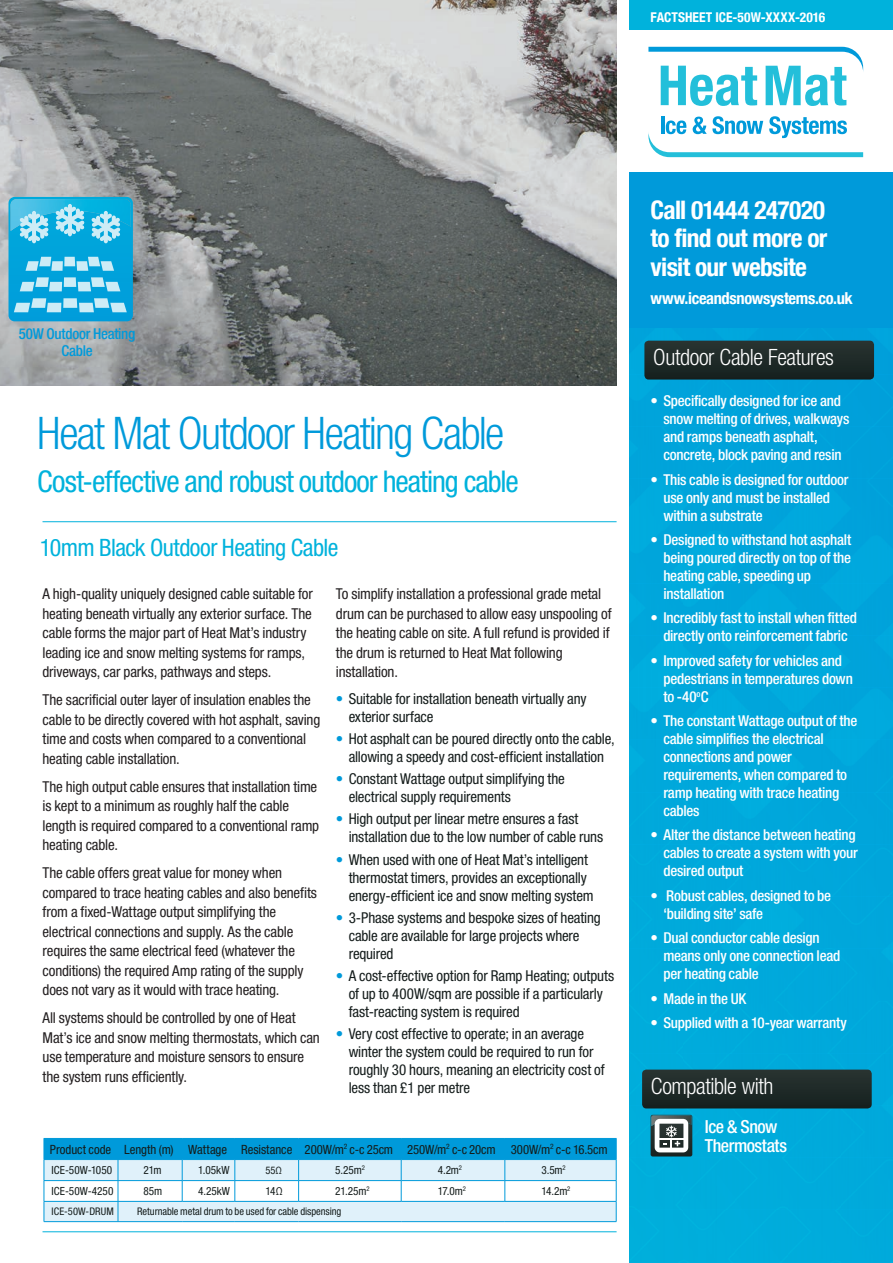
<style>
.page{position:relative;width:893px;height:1263px;background:#fff}
.page>*{position:absolute;margin:0;border:0;box-sizing:border-box;transform-origin:0 0}
.t1{font:300 condensed 45px "Helvetica Neue LT Std";letter-spacing:-.035em;color:#009ada}
.t2{font:condensed 30px "Helvetica Neue LT Std";letter-spacing:-.035em;color:#00b2dc}
.t3{font:700 condensed 25.5px/28.5px "Helvetica Neue LT";letter-spacing:-.025em;color:#fff;text-align:justify}
.t4{font:condensed 24px "Helvetica Neue LT Std";letter-spacing:-.02em;color:#00b2dc}
.t5{font:300 condensed 22.5px "Helvetica Neue LT Std";letter-spacing:-.015em;color:#fff}
.t6{font:500 condensed 18px/19.5px "Helvetica Neue LT Std";letter-spacing:-.025em;color:#fff}
.t7{font:700 condensed 16.5px "Helvetica Neue LT";letter-spacing:-.02em;color:#fff}
.t8{font:condensed 15px/19.5px "Helvetica Neue LT Std";letter-spacing:-.01em;color:#231f20}
.t9{font:500 condensed 15px/18px "Helvetica Neue LT Std";letter-spacing:-.015em;color:#fff}
.t10{font:condensed 15px/18px "Helvetica Neue LT Std";letter-spacing:-.01em;color:#141c1b}
.t11{font:500 condensed 15px/16.5px "Helvetica Neue LT Std";letter-spacing:-.02em;color:#009ada;text-align:center}
.t12{font:700 condensed 13.5px "Helvetica Neue LT";letter-spacing:.005em;color:#fff}
.t13{font:condensed 12.75px "Helvetica Neue LT Std";letter-spacing:-.005em;color:#141c1b}
.t14{font:condensed 11.25px "Helvetica Neue LT Std";letter-spacing:-.005em;color:#141c1b}
.t15{font:condensed 10.5px "Helvetica Neue LT Std";letter-spacing:-.005em;color:#141c1b}
.s1{color:#009ada}
</style>
<div class="page">
<div style="left:629px;top:327px;width:264px;height:936px;background:#00a8db"></div>
<svg style="left:648px;top:47px;width:215px;height:59px"></svg>
<svg style="left:648px;top:116px;width:215px;height:41px"></svg>
<div style="left:629px;top:0;width:264px;height:30px;background:#00b2dc"></div>
<div style="left:629px;top:172px;width:264px;height:155px;background:#009ada"></div>
<hr style="left:43px;top:521px;width:574px;height:1px;background:#00b2dc">
<hr style="left:43px;top:1231px;width:574px;height:1px;background:#00b2dc">
<img style="left:0;top:0;width:617px;height:386px">
<svg style="left:642px;top:1069px;width:230px;height:39px;background:#1e2c2a"></svg>
<svg style="left:9px;top:197px;width:124px;height:124px;background:#3bb8e2"></svg>
<svg style="left:651px;top:1115px;width:41px;height:41px"></svg>
<svg style="left:644px;top:341px;width:230px;height:39px;background:#1e2b2a"></svg>
<hr style="left:44px;top:1221px;width:74px;height:1px;background:#009ada">
<hr style="left:118px;top:1221px;width:64px;height:1px;background:#009ada">
<hr style="left:182px;top:1221px;width:53px;height:1px;background:#009ada">
<hr style="left:235px;top:1221px;width:64px;height:1px;background:#009ada">
<hr style="left:299px;top:1221px;width:102px;height:1px;background:#009ada">
<hr style="left:401px;top:1221px;width:104px;height:1px;background:#009ada">
<hr style="left:505px;top:1221px;width:111px;height:1px;background:#009ada">
<svg style="left:44px;top:1138px;width:573px;height:83px"></svg>
<hr style="left:504px;top:1139px;width:2px;height:20px;background:#009ada">
<hr style="left:505px;top:1159px;width:111px;height:1px;background:#009ada">
<p class="t12" style="left:651px;top:9px;width:176px">FACTSHEET ICE-50W-XXXX-2016</p>
<p class="t11" style="left:19px;top:326px;width:118px">50W Outdoor Heating<br>Cable</p>
<h1 class="t1" style="left:37px;top:407px;width:469px">Heat Mat Outdoor Heating Cable</h1>
<h2 class="t2" style="left:37px;top:464px;width:483px">Cost-effective and robust outdoor heating cable</h2>
<h3 class="t4" style="left:40px;top:533px;width:300px">10mm Black Outdoor Heating Cable</h3>
<p class="t8" style="left:43px;top:584px;width:272px">A high-quality uniquely designed cable suitable for heating beneath virtually any exterior surface. The cable forms the major part of Heat Mat’s industry leading ice and snow melting systems for ramps, driveways, car parks, pathways and steps.</p>
<p class="t8" style="left:43px;top:690px;width:279px">The sacrificial outer layer of insulation enables the cable to be directly covered with hot asphalt, saving time and costs when compared to a conventional heating cable installation.</p>
<p class="t8" style="left:43px;top:776px;width:278px">The high output cable ensures that installation time is kept to a minimum as roughly half the cable length is required compared to a conventional ramp heating cable.</p>
<p class="t8" style="left:43px;top:863px;width:276px">The cable offers great value for money when compared to trace heating cables and also benefits from a fixed-Wattage output simplifying the electrical connections and supply. As the cable requires the same electrical feed (whatever the conditions) the required Amp rating of the supply does not vary as it would with trace heating.</p>
<p class="t8" style="left:43px;top:1008px;width:279px">All systems should be controlled by one of Heat Mat’s ice and snow melting thermostats, which can use temperature and moisture sensors to ensure the system runs efficiently.</p>
<p class="t8" style="left:336px;top:584px;width:277px">To simplify installation a professional grade metal drum can be purchased to allow easy unspooling of the heating cable on site. A full refund is provided if the drum is returned to Heat Mat following installation.</p>
<p class="t10" style="left:349px;top:689px;width:239px;text-indent:-13px"><span class="s1">•</span> Suitable for installation beneath virtually any exterior surface</p>
<p class="t10" style="left:336px;top:729px;width:280px;text-align:center"><span class="s1">•</span> Hot asphalt can be poured directly onto the cable, allowing a speedy and cost-efficient installation</p>
<p class="t10" style="left:349px;top:770px;width:218px;text-indent:-13px"><span class="s1">•</span> Constant Wattage output simplifying the electrical supply requirements</p>
<p class="t10" style="left:349px;top:810px;width:256px;text-indent:-13px"><span class="s1">•</span> High output per linear metre ensures a fast installation due to the low number of cable runs</p>
<p class="t10" style="left:349px;top:850px;width:246px;text-indent:-13px"><span class="s1">•</span> When used with one of Heat Mat’s intelligent thermostat timers, provides an exceptionally energy-efficient ice and snow melting system</p>
<p class="t10" style="left:349px;top:908px;width:254px;text-indent:-13px"><span class="s1">•</span> 3-Phase systems and bespoke sizes of heating cable are available for large projects where required</p>
<p class="t10" style="left:349px;top:967px;width:267px;text-indent:-13px"><span class="s1">•</span> A cost-effective option for Ramp Heating; outputs of up to 400W/sqm are possible if a particularly fast-reacting system is required</p>
<p class="t10" style="left:349px;top:1025px;width:257px;text-indent:-13px"><span class="s1">•</span> Very cost effective to operate; in an average winter the system could be required to run for roughly 30 hours, meaning an electricity cost of less than £1 per metre</p>
<p class="t13" style="left:50px;top:1142px;width:559px">Product code Length (m) Wattage Resistance 200W/m<sup>2</sup> c-c 25cm 250W/m<sup>2</sup> c-c 20cm 300W/m<sup>2</sup> c-c 16.5cm</p>
<p class="t14" style="left:52px;top:1163px;width:62px">ICE-50W-1050</p>
<p class="t14" style="left:143px;top:1163px;width:20px">21m</p>
<p class="t14" style="left:198px;top:1163px;width:33px">1.05kW</p>
<p class="t15" style="left:265px;top:1164px;width:18px">55Ω</p>
<p class="t14" style="left:335px;top:1163px;width:31px">5.25m<sup>2</sup></p>
<p class="t14" style="left:438px;top:1163px;width:26px">4.2m<sup>2</sup></p>
<p class="t14" style="left:541px;top:1163px;width:26px">3.5m<sup>2</sup></p>
<p class="t14" style="left:52px;top:1184px;width:63px">ICE-50W-4250</p>
<p class="t14" style="left:143px;top:1184px;width:20px">85m</p>
<p class="t14" style="left:198px;top:1184px;width:33px">4.25kW</p>
<p class="t14" style="left:265px;top:1184px;width:19px">14Ω</p>
<p class="t14" style="left:335px;top:1184px;width:36px">21.25m<sup>2</sup></p>
<p class="t14" style="left:438px;top:1184px;width:29px">17.0m<sup>2</sup></p>
<p class="t14" style="left:541px;top:1184px;width:30px">14.2m<sup>2</sup></p>
<p class="t15" style="left:52px;top:1205px;width:64px">ICE-50W-DRUM</p>
<p class="t15" style="left:137px;top:1205px;width:206px">Returnable metal drum to be used for cable dispensing</p>
<h3 class="t3" style="left:651px;top:195px;width:178px">Call 01444 247020 to find out more or visit our website</h3>
<p class="t7" style="left:651px;top:288px;width:204px">www.iceandsnowsystems.co.uk</p>
<h3 class="t5" style="left:653px;top:345px;width:182px">Outdoor Cable Features</h3>
<p class="t9" style="left:663px;top:392px;width:188px;text-indent:-13px">• Specifically designed for ice and snow melting of drives, walkways and ramps beneath asphalt, concrete, block paving and resin</p>
<p class="t9" style="left:663px;top:470px;width:187px;text-indent:-13px">• This cable is designed for outdoor use only and must be installed within a substrate</p>
<p class="t9" style="left:663px;top:530px;width:189px;text-indent:-13px">• Designed to withstand hot asphalt being poured directly on top of the heating cable, speeding up installation</p>
<p class="t9" style="left:651px;top:609px;width:208px;text-align:center">• Incredibly fast to install when fitted directly onto reinforcement fabric</p>
<p class="t9" style="left:663px;top:651px;width:191px;text-indent:-13px">• Improved safety for vehicles and pedestrians in temperatures down to -40<sup>o</sup>C</p>
<p class="t9" style="left:663px;top:711px;width:195px;text-indent:-13px">• The constant Wattage output of the cable simplifies the electrical connections and power requirements, when compared to ramp heating with trace heating cables</p>
<p class="t9" style="left:663px;top:826px;width:196px;text-indent:-13px">• Alter the distance between heating cables to create a system with your desired output</p>
<p class="t9" style="left:663px;top:886px;width:169px;text-indent:-13px">• Robust cables, designed to be ‘building site’ safe</p>
<p class="t9" style="left:663px;top:929px;width:178px;text-indent:-13px">• Dual conductor cable design means only one connection lead per heating cable</p>
<p class="t9" style="left:651px;top:989px;width:97px">• Made in the UK</p>
<p class="t9" style="left:651px;top:1013px;width:198px">• Supplied with a 10-year warranty</p>
<h3 class="t5" style="left:651px;top:1073px;width:124px">Compatible with</h3>
<p class="t6" style="left:705px;top:1116px;width:84px">Ice &amp; Snow<br>Thermostats</p>
</div>
